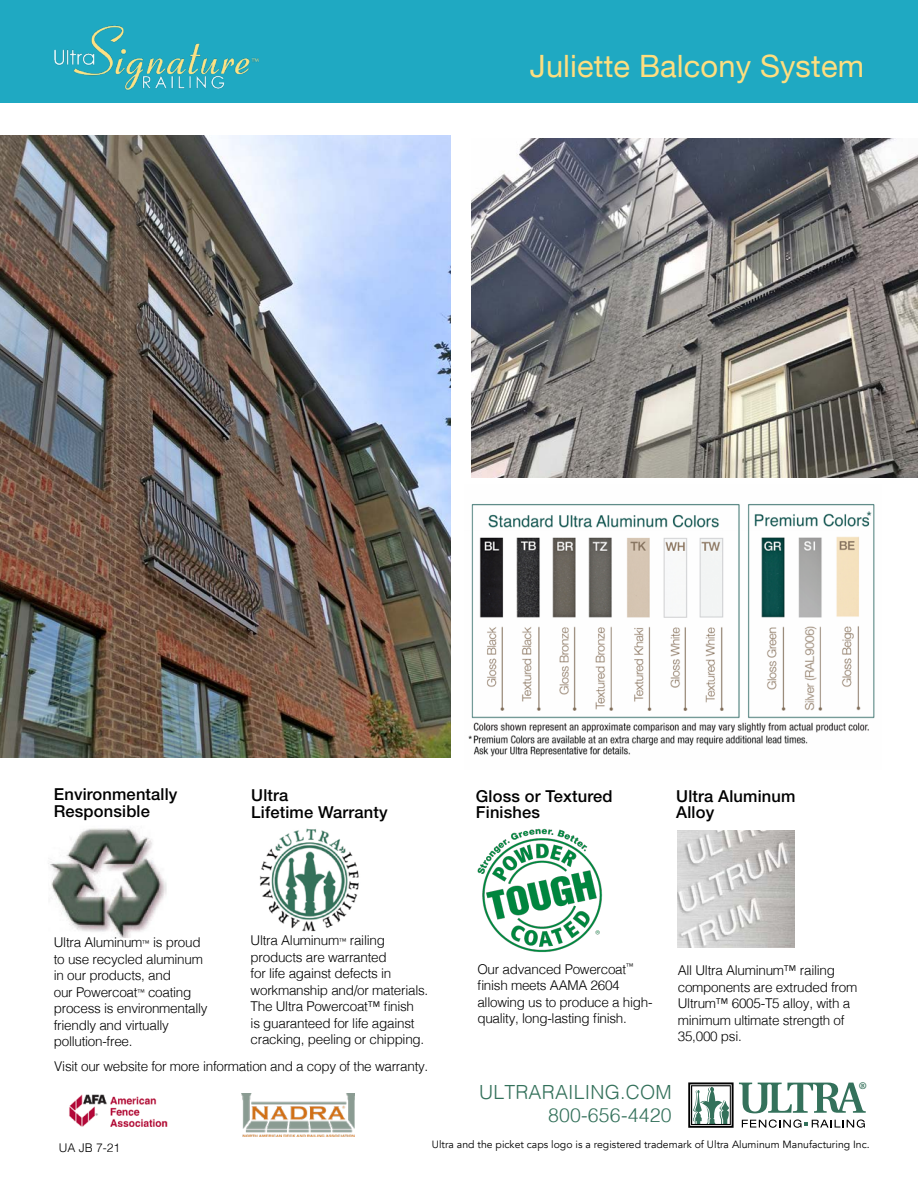
<style>
.page{position:relative;width:918px;height:1188px;background:#fff}
.page>*{position:absolute;margin:0;border:0;box-sizing:border-box;transform-origin:0 0}
.t1{font:30.75px "Helvetica Neue";letter-spacing:.005em;color:#fede7f}
.t2{font:27px "Minion Pro";color:#34715b}
.t3{font:300 19.5px/22.5px "Helvetica";letter-spacing:.01em;color:#34715b;text-align:right}
.t4{font:500 16.5px/16.5px "Helvetica Neue LT Std";letter-spacing:.01em;color:#000}
.t5{font:300 13.5px/16.5px "Helvetica";letter-spacing:-.02em;color:#000}
.t6{font:300 12px "Helvetica";color:#000}
.t7{font:10.5px "Avenir";color:#000}
.s1{font-size:7.8px}
</style>
<div class="page">
<img style="left:0;top:135px;width:450px;height:622px">
<div style="left:0;top:0;width:918px;height:103px;background:#1fa9c2"></div>
<img style="left:54px;top:25px;width:205px;height:65px">
<img style="left:48px;top:828px;width:119px;height:109px">
<img style="left:69px;top:1095px;width:98px;height:32px">
<svg style="left:688px;top:1082px;width:178px;height:46px"></svg>
<img style="left:259px;top:828px;width:100px;height:104px">
<img style="left:241px;top:1093px;width:113px;height:43px">
<img style="left:677px;top:831px;width:118px;height:116px">
<img style="left:477px;top:828px;width:126px;height:124px">
<img style="left:468px;top:504px;width:407px;height:253px">
<img style="left:472px;top:138px;width:446px;height:339px">
<h1 class="t1" style="left:530px;top:44px;width:336px">Juliette Balcony System</h1>
<p class="t4" style="left:54px;top:786px;width:125px">Environmentally<br>Responsible</p>
<p class="t4" style="left:251px;top:787px;width:138px">Ultra<br>Lifetime Warranty</p>
<p class="t5" style="left:54px;top:933px;width:155px">Ultra Aluminum<span class="s1">™</span> is proud to use recycled aluminum in our products, and<br>our Powercoat<span class="s1">™</span> coating process is environmentally friendly and virtually pollution-free.</p>
<p class="t5" style="left:251px;top:931px;width:179px">Ultra Aluminum<span class="s1">™</span> railing products are warranted<br>for life against defects in workmanship and/or materials.<br>The Ultra Powercoat™ finish<br>is guaranteed for life against cracking, peeling or chipping.</p>
<p class="t5" style="left:54px;top:1057px;width:376px">Visit our website for more information and a copy of the warranty.</p>
<p class="t4" style="left:476px;top:788px;width:138px">Gloss or Textured<br>Finishes</p>
<p class="t4" style="left:676px;top:788px;width:121px">Ultra Aluminum<br>Alloy</p>
<p class="t5" style="left:477px;top:960px;width:177px">Our advanced Powercoat<sup>™ </sup>finish meets AAMA 2604 allowing us to produce a high&shy;quality, long-lasting finish.</p>
<p class="t5" style="left:678px;top:961px;width:181px">All Ultra Aluminum™ railing components are extruded from<br>Ultrum™ 6005-T5 alloy, with a minimum ultimate strength of<br>35,000 psi.</p>
<h3 class="t3" style="left:479px;top:1080px;width:194px">ULTRARAILING.COM<br>800-656-4420</h3>
<h2 class="t2" style="left:858px;top:1075px;width:10px">®</h2>
<p class="t6" style="left:59px;top:1138px;width:63px">UA JB 7-21</p>
<p class="t7" style="left:432px;top:1138px;width:439px">Ultra and the picket caps logo is a registered trademark of Ultra Aluminum Manufacturing Inc.</p>
</div>
